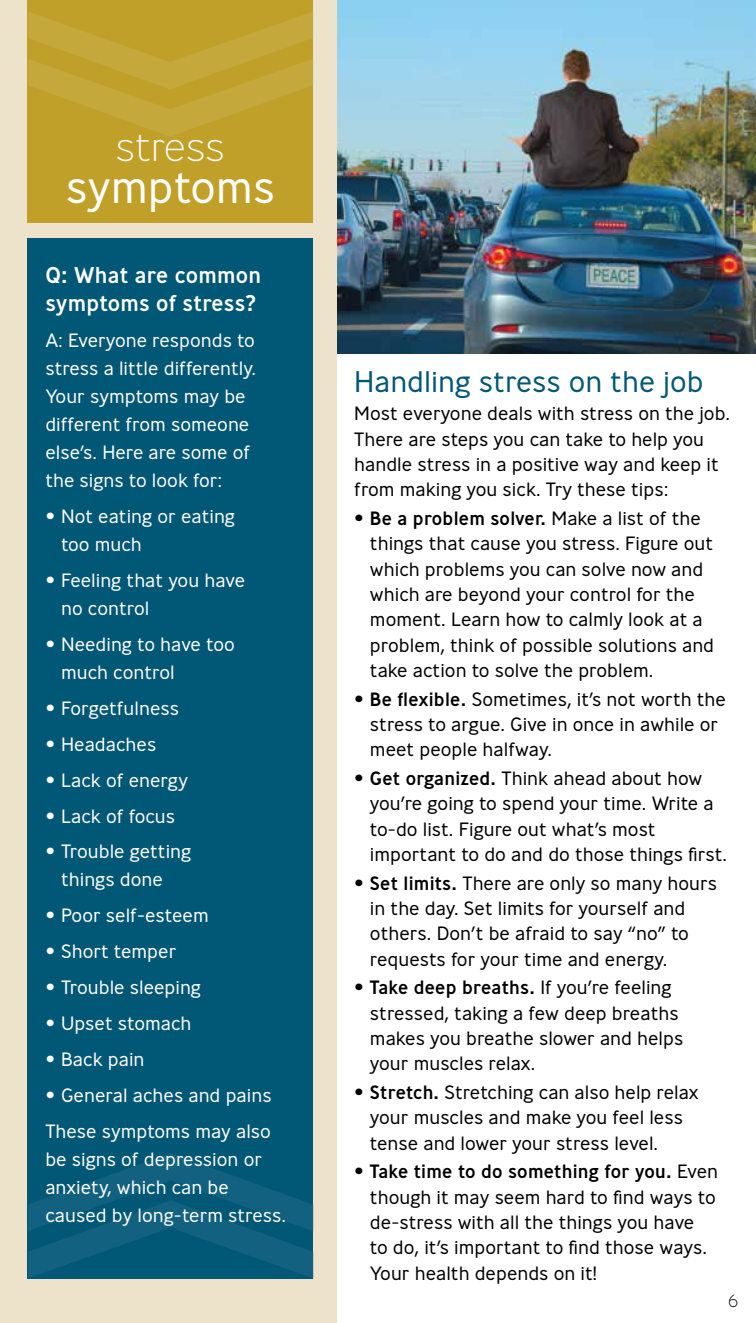
<style>
.page{position:relative;width:756px;height:1323px;background:#fff}
.page>*{position:absolute;margin:0;border:0;box-sizing:border-box;transform-origin:0 0}
.t1{font:300 45.5px "Ministry";color:#fff}
.t2{font:200 40.25px "Ministry";color:#fff}
.t3{font:300 29.75px "Ministry";color:#005776}
.t4{font:500 22.75px/28px "Ministry";color:#fff}
.t5{font:300 19.25px/25.4px "Ministry";color:#000}
.t6{font:300 19.25px/28px "Ministry";color:#fff}
.t7{font:200 17.5px "Ministry";color:#000}
.s1{font-weight:500}
</style>
<div class="page">
<img style="left:337px;top:0;width:419px;height:353px">
<div style="left:0;top:0;width:337px;height:1323px;background:#ede3cb"></div>
<div style="left:28px;top:0;width:285px;height:223px;background:#c0a029"></div>
<svg style="left:28px;top:12px;width:285px;height:124px"></svg>
<div style="left:28px;top:238px;width:285px;height:1040px;background:#005776"></div>
<svg style="left:28px;top:1153px;width:285px;height:125px"></svg>
<h2 class="t2" style="left:116px;top:123px;width:111px">stress</h2>
<h1 class="t1" style="left:66px;top:159px;width:211px">symptoms</h1>
<p class="t4" style="left:45px;top:261px;width:217px">Q: What are common symptoms of stress?</p>
<p class="t6" style="left:45px;top:326px;width:212px">A: Everyone responds to stress a little differently.<br>Your symptoms may be different from someone else’s. Here are some of the signs to look for:</p>
<p class="t6" style="left:61px;top:502px;width:176px;text-indent:-16px">• Not eating or eating too much</p>
<p class="t6" style="left:61px;top:566px;width:186px;text-indent:-16px">• Feeling that you have no control</p>
<p class="t6" style="left:61px;top:630px;width:175px;text-indent:-16px">• Needing to have too much control</p>
<p class="t6" style="left:45px;top:694px;width:135px">• Forgetfulness</p>
<p class="t6" style="left:45px;top:730px;width:112px">• Headaches</p>
<p class="t6" style="left:45px;top:766px;width:144px">• Lack of energy</p>
<p class="t6" style="left:45px;top:802px;width:131px">• Lack of focus</p>
<p class="t6" style="left:61px;top:837px;width:132px;text-indent:-16px">• Trouble getting things done</p>
<p class="t6" style="left:45px;top:901px;width:165px">• Poor self-esteem</p>
<p class="t6" style="left:45px;top:937px;width:133px">• Short temper</p>
<p class="t6" style="left:45px;top:973px;width:157px">• Trouble sleeping</p>
<p class="t6" style="left:45px;top:1009px;width:148px">• Upset stomach</p>
<p class="t6" style="left:45px;top:1045px;width:101px">• Back pain</p>
<p class="t6" style="left:45px;top:1077px;width:228px;line-height:35.9px">• General aches and pains<br>These symptoms may also</p>
<p class="t6" style="left:45px;top:1145px;width:242px">be signs of depression or anxiety, which can be caused by long-term stress.</p>
<h3 class="t3" style="left:354px;top:363px;width:351px">Handling stress on the job</h3>
<p class="t5" style="left:354px;top:401px;width:378px">Most everyone deals with stress on the job.<br>There are steps you can take to help you handle stress in a positive way and keep it from making you sick. Try these tips:</p>
<p class="t5" style="left:370px;top:505px;width:346px;text-indent:-16px"><span class="s1">• Be a problem solver.</span> Make a list of the things that cause you stress. Figure out which problems you can solve now and which are beyond your control for the moment. Learn how to calmly look at a problem, think of possible solutions and take action to solve the problem.</p>
<p class="t5" style="left:370px;top:686px;width:357px;text-indent:-16px"><span class="s1">• Be flexible.</span> Sometimes, it’s not worth the stress to argue. Give in once in awhile or meet people halfway.</p>
<p class="t5" style="left:370px;top:765px;width:359px;text-indent:-16px"><span class="s1">• Get organized.</span> Think ahead about how you’re going to spend your time. Write a to-do list. Figure out what’s most important to do and do those things first.</p>
<p class="t5" style="left:370px;top:870px;width:349px;text-indent:-16px"><span class="s1">• Set limits.</span> There are only so many hours in the day. Set limits for yourself and others. Don’t be afraid to say “no” to requests for your time and energy.</p>
<p class="t5" style="left:370px;top:975px;width:315px;text-indent:-16px"><span class="s1">• Take deep breaths.</span> If you’re feeling stressed, taking a few deep breaths makes you breathe slower and helps your muscles relax.</p>
<p class="t5" style="left:370px;top:1079px;width:330px;text-indent:-16px"><span class="s1">• Stretch.</span> Stretching can also help relax your muscles and make you feel less tense and lower your stress level.</p>
<p class="t5" style="left:370px;top:1158px;width:350px;text-indent:-16px"><span class="s1">• Take time to do something for you.</span> Even though it may seem hard to find ways to de-stress with all the things you have<br>to do, it’s important to find those ways.<br>Your health depends on it!</p>
<p class="t7" style="left:728px;top:1290px;width:12px">6</p>
</div>
